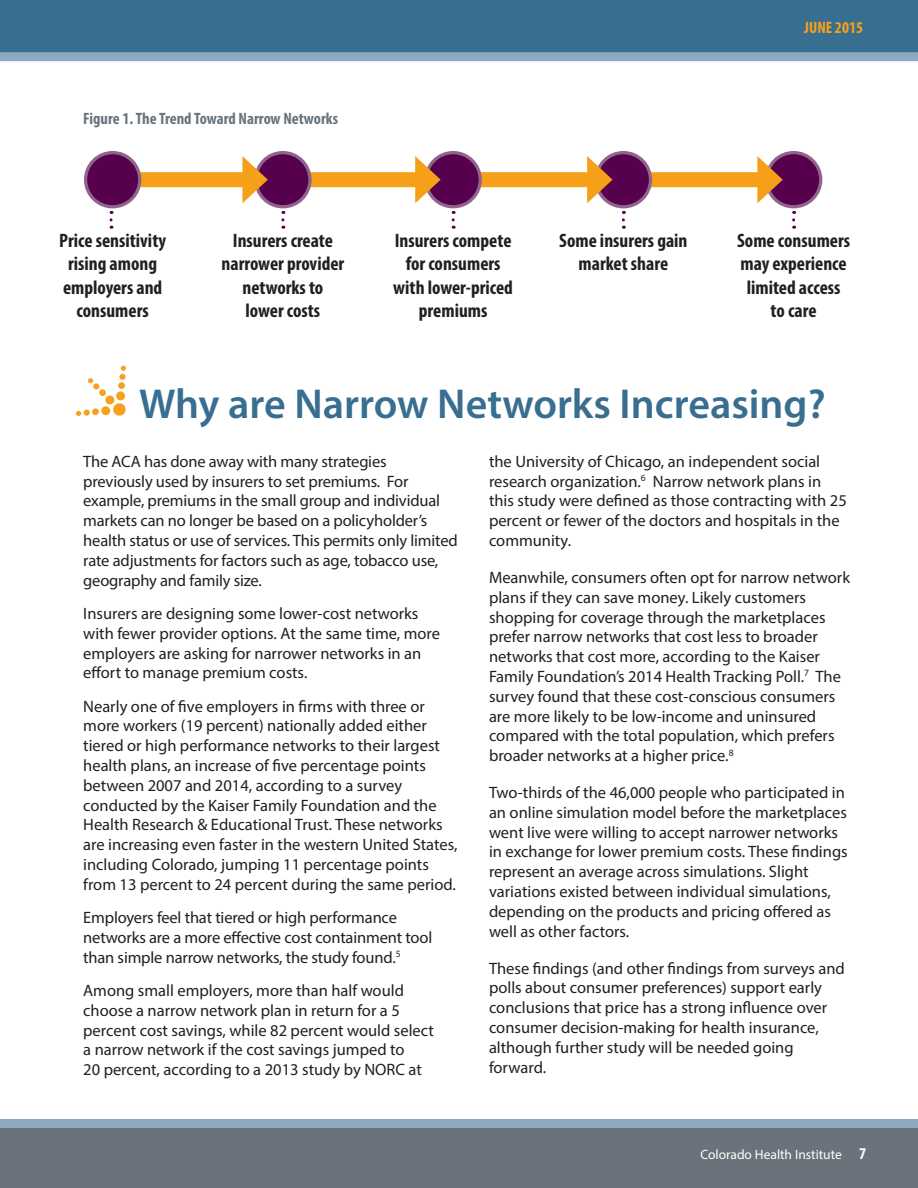
<style>
.page{position:relative;width:918px;height:1188px;background:#fff}
.page>*{position:absolute;margin:0;border:0;box-sizing:border-box;transform-origin:0 0}
.t1{font:600 42px "Myriad Pro";color:#386e8f}
.t2{font:700 condensed 19.5px/23.4px "Myriad Pro";color:#231f20;text-align:center}
.t3{font:16.5px/19.8px "Myriad Pro";color:#231f20}
.t4{font:700 condensed 16.5px "Myriad Pro";color:#6a737b}
.t5{font:700 condensed 16.5px "Myriad Pro";color:#f6a01b}
.t6{font:13.5px "Myriad Pro";color:#fff}
.s1{font-weight:700;font-stretch:condensed;font-size:16.5px}
</style>
<div class="page">
<div style="left:0;top:1124px;width:918px;height:64px;background:#6a737b"></div>
<div style="left:0;top:1119px;width:918px;height:9px;background:#8da9c1"></div>
<div style="left:0;top:0;width:918px;height:54px;background:#386e8f"></div>
<div style="left:0;top:52px;width:918px;height:9px;background:#8da9c1"></div>
<svg style="left:121px;top:366px;width:5px;height:5px"></svg>
<svg style="left:88px;top:378px;width:38px;height:38px"></svg>
<svg style="left:76px;top:411px;width:5px;height:5px"></svg>
<div style="left:84px;top:409px;width:6px;height:7px;background:#f6a01b;border-radius:50%"></div>
<div style="left:92px;top:408px;width:7px;height:7px;background:#f6a01b;border-radius:50%"></div>
<div style="left:101px;top:406px;width:9px;height:9px;background:#f6a01b;border-radius:50%"></div>
<div style="left:119px;top:374px;width:7px;height:6px;background:#f6a01b;border-radius:50%"></div>
<div style="left:118px;top:382px;width:7px;height:7px;background:#f6a01b;border-radius:50%"></div>
<div style="left:116px;top:391px;width:9px;height:10px;background:#f6a01b;border-radius:50%"></div>
<div style="left:767px;top:153px;width:54px;height:54px;background:#56004e;border-radius:50%"></div>
<div style="left:765px;top:151px;width:57px;height:57px;border:3px solid #90648d;border-radius:50%"></div>
<div style="left:623px;top:172px;width:144px;height:15px;background:#f6a01a"></div>
<svg style="left:757px;top:156px;width:26px;height:47px"></svg>
<div style="left:596px;top:153px;width:54px;height:54px;background:#56004e;border-radius:50%"></div>
<div style="left:595px;top:151px;width:57px;height:57px;border:3px solid #90648d;border-radius:50%"></div>
<div style="left:453px;top:172px;width:144px;height:15px;background:#f6a01a"></div>
<svg style="left:587px;top:156px;width:26px;height:47px"></svg>
<div style="left:426px;top:153px;width:54px;height:54px;background:#56004e;border-radius:50%"></div>
<div style="left:424px;top:151px;width:58px;height:57px;border:3px solid #90648d;border-radius:50%"></div>
<div style="left:278px;top:172px;width:147px;height:15px;background:#f6a01a"></div>
<svg style="left:415px;top:156px;width:26px;height:47px"></svg>
<div style="left:256px;top:153px;width:54px;height:54px;background:#56004e;border-radius:50%"></div>
<div style="left:254px;top:151px;width:58px;height:57px;border:3px solid #90648d;border-radius:50%"></div>
<div style="left:88px;top:172px;width:164px;height:15px;background:#f6a01a"></div>
<svg style="left:242px;top:156px;width:26px;height:47px"></svg>
<div style="left:86px;top:153px;width:54px;height:54px;background:#56004e;border-radius:50%"></div>
<div style="left:84px;top:151px;width:57px;height:57px;border:3px solid #90648d;border-radius:50%"></div>
<svg style="left:110px;top:220px;width:3px;height:9px"></svg>
<svg style="left:281px;top:220px;width:3px;height:9px"></svg>
<svg style="left:452px;top:220px;width:3px;height:9px"></svg>
<svg style="left:622px;top:220px;width:3px;height:9px"></svg>
<svg style="left:792px;top:220px;width:3px;height:9px"></svg>
<p class="t4" style="left:83px;top:108px;width:256px">Figure 1. The Trend Toward Narrow Networks</p>
<p class="t5" style="left:804px;top:18px;width:60px">JUNE 2015</p>
<p class="t2" style="left:59px;top:228px;width:108px">Price sensitivity rising among employers and consumers</p>
<p class="t2" style="left:222px;top:228px;width:124px">Insurers create narrower provider networks to lower costs</p>
<p class="t2" style="left:559px;top:228px;width:130px">Some insurers gain market share</p>
<p class="t2" style="left:737px;top:228px;width:115px">Some consumers may experience limited access to care</p>
<p class="t2" style="left:393px;top:228px;width:121px">Insurers compete for consumers with lower-priced premiums</p>
<p class="t1" style="left:139px;top:377px;width:688px">Why are Narrow Networks Increasing?</p>
<p class="t3" style="left:83px;top:451px;width:376px">The ACA has done away with many strategies previously used by insurers to set premiums. For example, premiums in the small group and individual markets can no longer be based on a policyholder’s health status or use of services. This permits only limited rate adjustments for factors such as age, tobacco use, geography and family size.</p>
<p class="t3" style="left:83px;top:603px;width:358px">Insurers are designing some lower-cost networks with fewer provider options. At the same time, more employers are asking for narrower networks in an effort to manage premium costs.</p>
<p class="t3" style="left:83px;top:696px;width:376px">Nearly one of five employers in firms with three or more workers (19 percent) nationally added either tiered or high performance networks to their largest health plans, an increase of five percentage points between 2007 and 2014, according to a survey conducted by the Kaiser Family Foundation and the Health Research &amp; Educational Trust. These networks are increasing even faster in the western United States, including Colorado, jumping 11 percentage points from 13 percent to 24 percent during the same period.</p>
<p class="t3" style="left:83px;top:907px;width:351px">Employers feel that tiered or high performance networks are a more effective cost containment tool than simple narrow networks, the study found.<sup>5</sup></p>
<p class="t3" style="left:83px;top:980px;width:352px">Among small employers, more than half would choose a narrow network plan in return for a 5 percent cost savings, while 82 percent would select a narrow network if the cost savings jumped to<br>20 percent, according to a 2013 study by NORC at</p>
<p class="t3" style="left:489px;top:451px;width:359px">the University of Chicago, an independent social research organization.<sup>6</sup> Narrow network plans in this study were defined as those contracting with 25 percent or fewer of the doctors and hospitals in the community.</p>
<p class="t3" style="left:489px;top:567px;width:363px">Meanwhile, consumers often opt for narrow network plans if they can save money. Likely customers shopping for coverage through the marketplaces prefer narrow networks that cost less to broader networks that cost more, according to the Kaiser Family Foundation’s 2014 Health Tracking Poll.<sup>7</sup> The survey found that these cost-conscious consumers are more likely to be low-income and uninsured compared with the total population, which prefers broader networks at a higher price.<sup>8</sup></p>
<p class="t3" style="left:489px;top:782px;width:360px">Two-thirds of the 46,000 people who participated in an online simulation model before the marketplaces went live were willing to accept narrower networks in exchange for lower premium costs. These findings represent an average across simulations. Slight variations existed between individual simulations, depending on the products and pricing offered as well as other factors.</p>
<p class="t3" style="left:489px;top:958px;width:357px">These findings (and other findings from surveys and polls about consumer preferences) support early conclusions that price has a strong influence over consumer decision-making for health insurance, although further study will be needed going forward.</p>
<p class="t6" style="left:701px;top:1146px;width:167px">Colorado Health Institute <span class="s1">7</span></p>
</div>
